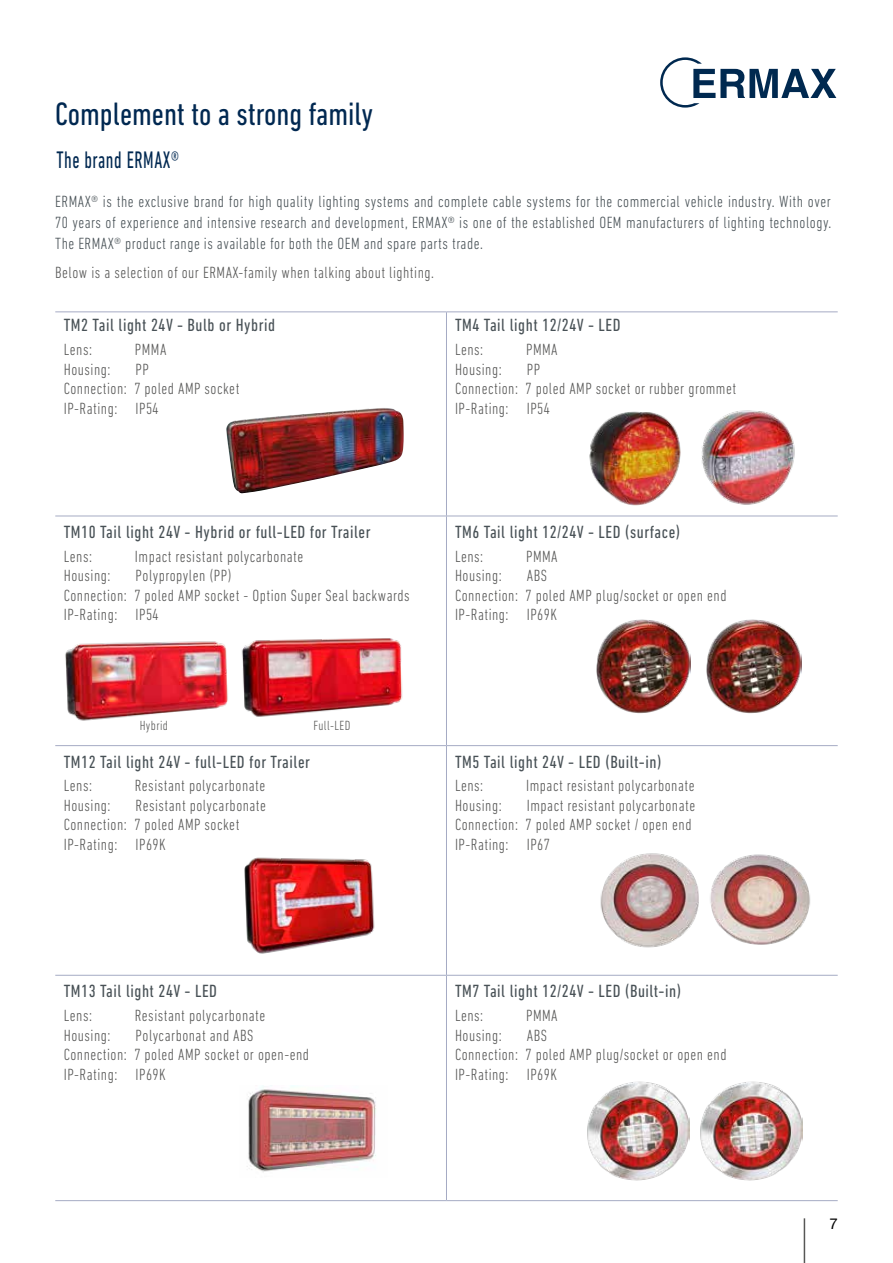
<style>
.page{position:relative;width:893px;height:1263px;background:#fff}
.page>*{position:absolute;margin:0;border:0;box-sizing:border-box;transform-origin:0 0}
.t1{font:condensed 33px "DIN Next LT Pro";color:#002851}
.t2{font:condensed 24.3px "DIN Next LT Pro";letter-spacing:.03em;color:#002851;scale:.8 1}
.t3{font:condensed 18px "DIN Next LT Pro";letter-spacing:.03em;color:#485156}
.t4{font:300 condensed 16.5px/19.5px "DIN Next LT Pro";letter-spacing:.03em;color:#575756}
.t5{font:300 condensed 16.5px/21px "DIN Next LT Pro";letter-spacing:.03em;color:#485156;text-align:justify}
.t6{font:15px "Helvetica Neue LT Pro";color:#000}
.t7{font:300 condensed 13.5px "DIN Next LT Pro";letter-spacing:.03em;color:#575756}
</style>
<div class="page">
<svg style="left:660px;top:57px;width:176px;height:51px"></svg>
<img style="left:65px;top:641px;width:153px;height:80px">
<img style="left:218px;top:638px;width:185px;height:79px">
<img style="left:226px;top:408px;width:178px;height:85px">
<img style="left:600px;top:853px;width:99px;height:95px">
<img style="left:710px;top:854px;width:100px;height:91px">
<img style="left:587px;top:1081px;width:102px;height:100px">
<img style="left:700px;top:1081px;width:102px;height:100px">
<img style="left:596px;top:619px;width:95px;height:95px">
<img style="left:706px;top:619px;width:95px;height:95px">
<img style="left:589px;top:411px;width:91px;height:95px">
<img style="left:701px;top:410px;width:94px;height:95px">
<hr style="left:804px;top:1218px;width:1px;height:45px;background:#575756">
<hr style="left:55px;top:311px;width:391px;height:1px;background:#a5abc4">
<hr style="left:446px;top:311px;width:392px;height:1px;background:#a5abc4">
<hr style="left:446px;top:312px;width:1px;height:204px;background:#a5abc4">
<hr style="left:55px;top:516px;width:391px;height:1px;background:#a5abc4">
<hr style="left:446px;top:516px;width:392px;height:1px;background:#a5abc4">
<hr style="left:446px;top:516px;width:1px;height:229px;background:#a5abc4">
<hr style="left:55px;top:745px;width:391px;height:1px;background:#a5abc4">
<hr style="left:446px;top:745px;width:392px;height:1px;background:#a5abc4">
<hr style="left:446px;top:746px;width:1px;height:229px;background:#a5abc4">
<hr style="left:55px;top:975px;width:391px;height:1px;background:#a5abc4">
<hr style="left:446px;top:975px;width:392px;height:1px;background:#a5abc4">
<hr style="left:446px;top:976px;width:1px;height:224px;background:#a5abc4">
<hr style="left:55px;top:1200px;width:391px;height:1px;background:#a5abc4">
<hr style="left:446px;top:1200px;width:392px;height:1px;background:#a5abc4">
<img style="left:247px;top:1085px;width:129px;height:87px">
<img style="left:244px;top:857px;width:131px;height:97px">
<h1 class="t1" style="left:55px;top:95px;width:319px">Complement to a strong family</h1>
<h2 class="t2" style="left:56px;top:146px;width:155px">The brand ERMAX®</h2>
<p class="t5" style="left:55px;top:191px;width:777px">ERMAX® is the exclusive brand for high quality lighting systems and complete cable systems for the commercial vehicle industry. With over 70 years of experience and intensive research and development, ERMAX® is one of the established OEM manufacturers of lighting technology.<br>The ERMAX® product range is available for both the OEM and spare parts trade.</p>
<p class="t4" style="left:55px;top:263px;width:380px">Below is a selection of our ERMAX-family when talking about lighting.</p>
<p class="t3" style="left:64px;top:315px;width:213px">TM2 Tail light 24V - Bulb or Hybrid</p>
<p class="t4" style="left:64px;top:340px;width:30px">Lens:</p>
<p class="t4" style="left:135px;top:340px;width:33px">PMMA</p>
<p class="t4" style="left:64px;top:359px;width:48px">Housing:</p>
<p class="t4" style="left:64px;top:359px;width:177px;text-indent:72px">PP<br>Connection: 7 poled AMP socket<br>IP-Rating: IP54</p>
<p class="t3" style="left:64px;top:522px;width:308px">TM10 Tail light 24V - Hybrid or full-LED for Trailer</p>
<p class="t4" style="left:64px;top:546px;width:30px">Lens:</p>
<p class="t4" style="left:135px;top:546px;width:170px">Impact resistant polycarbonate</p>
<p class="t4" style="left:64px;top:566px;width:48px">Housing:</p>
<p class="t4" style="left:64px;top:566px;width:347px;text-indent:72px">Polypropylen (PP)<br>Connection: 7 poled AMP socket - Option Super Seal backwards<br>IP-Rating: IP54</p>
<p class="t7" style="left:140px;top:718px;width:30px">Hybrid</p>
<p class="t7" style="left:314px;top:718px;width:38px">Full-LED</p>
<p class="t3" style="left:64px;top:751px;width:248px">TM12 Tail light 24V - full-LED for Trailer</p>
<p class="t4" style="left:64px;top:776px;width:30px">Lens:</p>
<p class="t4" style="left:135px;top:776px;width:132px">Resistant polycarbonate</p>
<p class="t4" style="left:64px;top:795px;width:48px">Housing:</p>
<p class="t4" style="left:64px;top:795px;width:204px;text-indent:72px">Resistant polycarbonate<br>Connection: 7 poled AMP socket<br>IP-Rating: IP69K</p>
<p class="t3" style="left:455px;top:315px;width:167px">TM4 Tail light 12/24V - LED</p>
<p class="t4" style="left:455px;top:340px;width:30px">Lens:</p>
<p class="t4" style="left:526px;top:340px;width:33px">PMMA</p>
<p class="t4" style="left:455px;top:359px;width:48px">Housing:</p>
<p class="t4" style="left:455px;top:359px;width:283px;text-indent:72px">PP<br>Connection: 7 poled AMP socket or rubber grommet<br>IP-Rating: IP54</p>
<p class="t3" style="left:455px;top:522px;width:227px">TM6 Tail light 12/24V - LED (surface)</p>
<p class="t4" style="left:455px;top:546px;width:30px">Lens:</p>
<p class="t4" style="left:526px;top:546px;width:33px">PMMA</p>
<p class="t4" style="left:455px;top:566px;width:48px">Housing:</p>
<p class="t4" style="left:455px;top:566px;width:273px;text-indent:72px">ABS<br>Connection: 7 poled AMP plug/socket or open end<br>IP-Rating: IP69K</p>
<p class="t3" style="left:455px;top:751px;width:208px">TM5 Tail light 24V - LED (Built-in)</p>
<p class="t4" style="left:455px;top:776px;width:30px">Lens:</p>
<p class="t4" style="left:526px;top:776px;width:170px">Impact resistant polycarbonate</p>
<p class="t4" style="left:455px;top:795px;width:48px">Housing:</p>
<p class="t4" style="left:455px;top:795px;width:242px;text-indent:72px">Impact resistant polycarbonate<br>Connection: 7 poled AMP socket / open end<br>IP-Rating: IP67</p>
<p class="t3" style="left:64px;top:981px;width:155px">TM13 Tail light 24V - LED</p>
<p class="t4" style="left:64px;top:1005px;width:30px">Lens:</p>
<p class="t4" style="left:135px;top:1005px;width:132px">Resistant polycarbonate</p>
<p class="t4" style="left:64px;top:1025px;width:48px">Housing:</p>
<p class="t4" style="left:64px;top:1025px;width:247px;text-indent:72px">Polycarbonat and ABS<br>Connection: 7 poled AMP socket or open-end<br>IP-Rating: IP69K</p>
<p class="t3" style="left:455px;top:981px;width:228px">TM7 Tail light 12/24V - LED (Built-in)</p>
<p class="t4" style="left:455px;top:1005px;width:30px">Lens:</p>
<p class="t4" style="left:526px;top:1005px;width:33px">PMMA</p>
<p class="t4" style="left:455px;top:1025px;width:48px">Housing:</p>
<p class="t4" style="left:455px;top:1025px;width:273px;text-indent:72px">ABS<br>Connection: 7 poled AMP plug/socket or open end<br>IP-Rating: IP69K</p>
<p class="t6" style="left:829px;top:1214px;width:10px">7</p>
</div>
